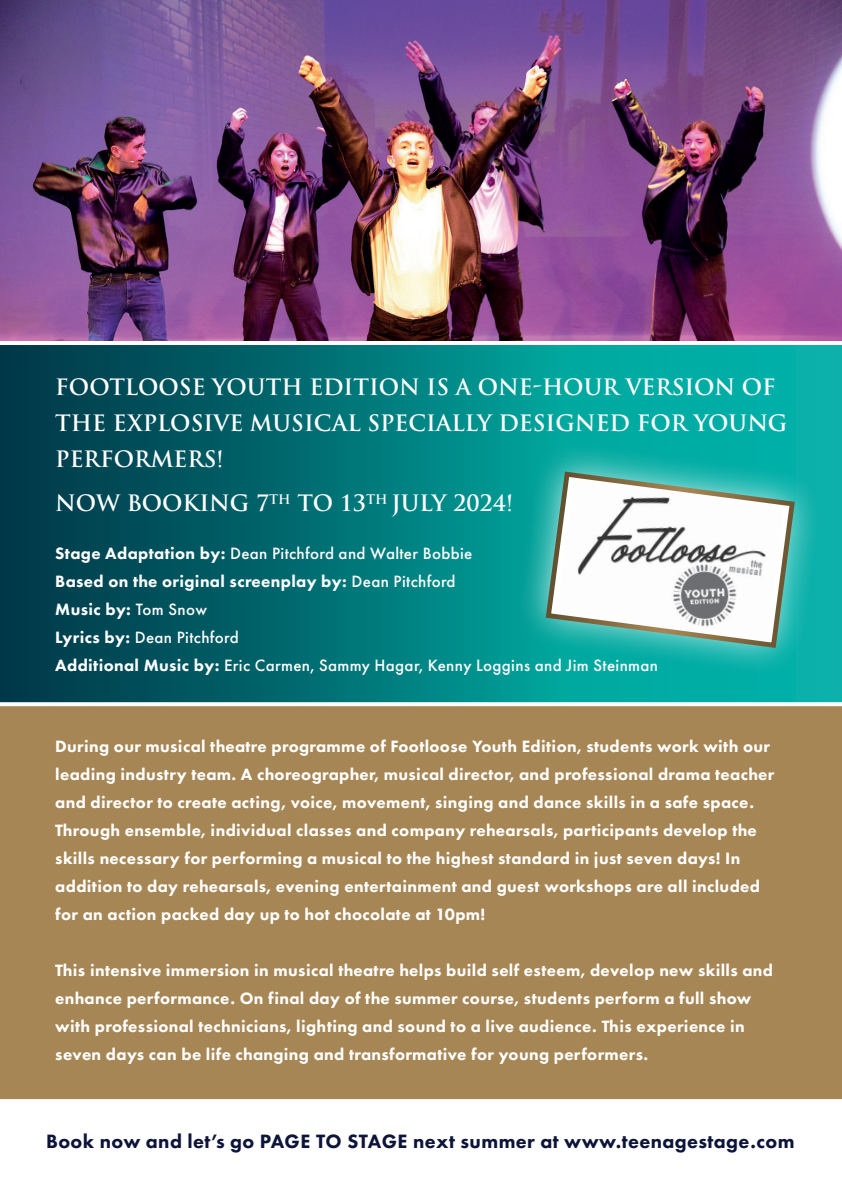
<style>
.page{position:relative;width:842px;height:1191px;background:#fff}
.page>*{position:absolute;margin:0;border:0;box-sizing:border-box;transform-origin:0 0}
.t1{font:700 22px/36px "Trajan Pro";color:#fff}
.t2{font:800 20px "Futura PT";letter-spacing:.02em;color:#0d1439}
.t3{font:800 17px/28px "Futura PT";letter-spacing:.02em;color:#fff}
.t4{font:500 17px "Futura PT";letter-spacing:.02em;color:#fff}
.s1{font-weight:800}
.s2{font-weight:500}
</style>
<div class="page">
<svg style="left:0;top:345px;width:842px;height:357px;background:#007074"></svg>
<img style="left:0;top:0;width:842px;height:341px">
<div style="left:0;top:702px;width:842px;height:398px;background:#a68654"></div>
<svg style="left:508px;top:434px;width:324px;height:251px;background:#08aba3"></svg>
<svg style="left:543px;top:469px;width:254px;height:181px"></svg>
<p class="t1" style="left:55px;top:369px;width:734px">FOOTLOOSE YOUTH EDITION IS A ONE-HOUR VERSION OF<br>THE EXPLOSIVE MUSICAL SPECIALLY DESIGNED FOR YOUNG<br>PERFORMERS!</p>
<p class="t1" style="left:55px;top:485px;width:459px">NOW BOOKING 7<sup>TH</sup> TO 13<sup>TH</sup> JULY 2024!</p>
<p class="t4" style="left:55px;top:543px;width:419px"><span class="s1">Stage Adaptation by:</span> Dean Pitchford and Walter Bobbie</p>
<p class="t3" style="left:55px;top:567px;width:402px">Based on the original screenplay by: <span class="s2">Dean Pitchford</span></p>
<p class="t3" style="left:55px;top:595px;width:153px">Music by: <span class="s2">Tom Snow</span></p>
<p class="t4" style="left:55px;top:627px;width:185px"><span class="s1">Lyrics by:</span> Dean Pitchford</p>
<p class="t4" style="left:55px;top:655px;width:604px"><span class="s1">Additional Music by:</span> Eric Carmen, Sammy Hagar, Kenny Loggins and Jim Steinman</p>
<p class="t3" style="left:55px;top:732px;width:720px">During our musical theatre programme of Footloose Youth Edition, students work with our leading industry team. A choreographer, musical director, and professional drama teacher and director to create acting, voice, movement, singing and dance skills in a safe space.<br>Through ensemble, individual classes and company rehearsals, participants develop the skills necessary for performing a musical to the highest standard in just seven days! In addition to day rehearsals, evening entertainment and guest workshops are all included for an action packed day up to hot chocolate at 10pm!</p>
<p class="t3" style="left:55px;top:956px;width:719px">This intensive immersion in musical theatre helps build self esteem, develop new skills and enhance performance. On final day of the summer course, students perform a full show with professional technicians, lighting and sound to a live audience. This experience in seven days can be life changing and transformative for young performers.</p>
<p class="t2" style="left:46px;top:1128px;width:750px">Book now and let’s go PAGE TO STAGE next summer at www.teenagestage.com</p>
</div>
